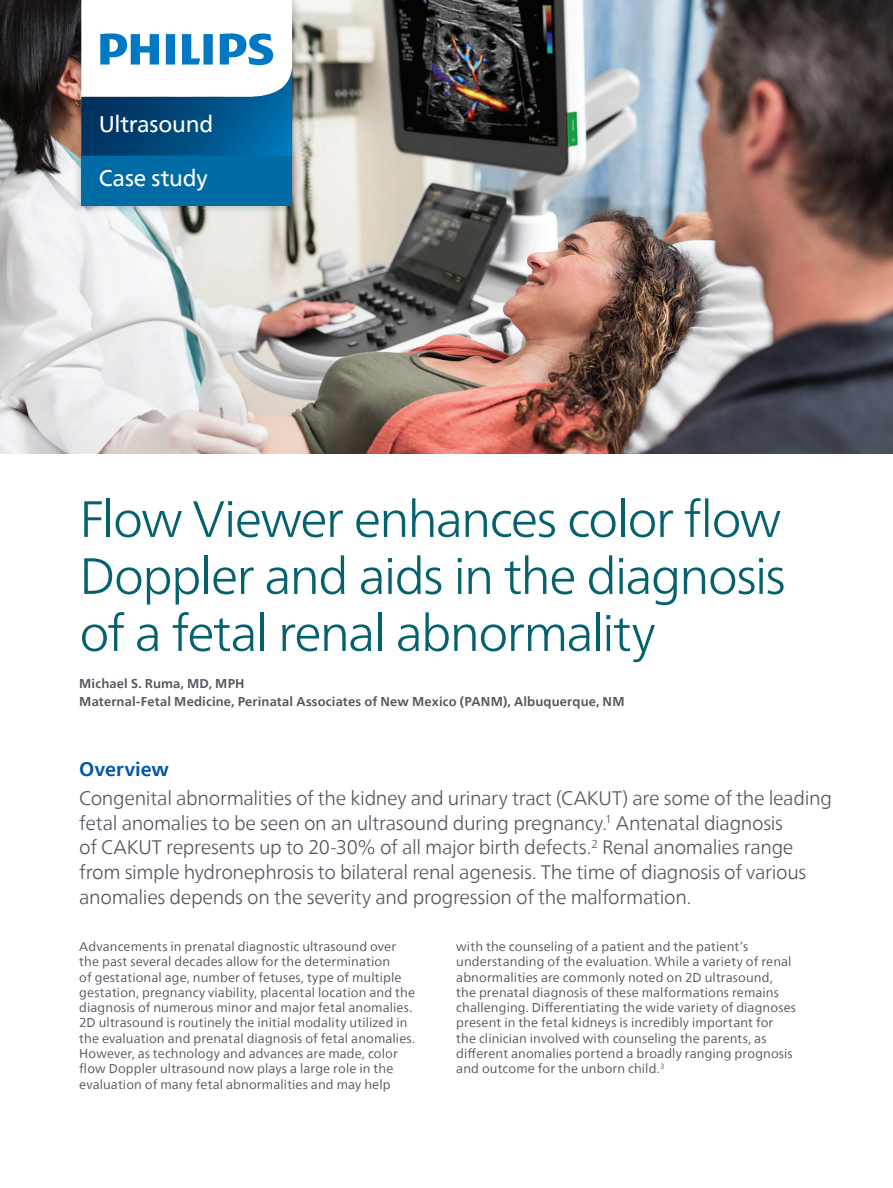
<style>
.page{position:relative;width:893px;height:1188px;background:#fff}
.page>*{position:absolute;margin:0;border:0;box-sizing:border-box;transform-origin:0 0}
.Headline_34_pt_Aqua{font:300 51px/57px "Neue Frutiger World";letter-spacing:-.035em;color:#05616d;text-align:justify}
.t1{font:22.5px "Neue Frutiger World";letter-spacing:-.01em;color:#fff}
._03_Introduction_13{font:300 19.5px/24.8px "Neue Frutiger World";letter-spacing:-.02em;color:#52575f}
._03_Introduction_BOL{font:700 19.5px "Neue Frutiger World";letter-spacing:-.005em;color:#0157a7}
._01_Body_Copy_8_5_pt{font:12.75px/15.3px "Neue Frutiger World";letter-spacing:.01em;color:#52575f}
._01_Body_Copy_8_5_pt-2{font:700 12.75px/18px "Neue Frutiger World";letter-spacing:.01em;color:#52575f}
</style>
<div class="page">
<img style="left:0;top:0;width:893px;height:454px">
<div style="left:72px;top:0;width:229px;height:215px;background:#231f20;opacity:.35"></div>
<div style="left:81px;top:156px;width:211px;height:50px;background:#006ba4"></div>
<svg style="left:81px;top:0;width:211px;height:156px"></svg>
<p class="t1" style="left:99px;top:106px;width:116px">Ultrasound</p>
<p class="t1" style="left:99px;top:161px;width:110px">Case study</p>
<p class="Headline_34_pt_Aqua" style="left:79px;top:491px;width:708px">Flow Viewer enhances color flow Doppler and aids in the diagnosis of a fetal renal abnormality</p>
<p class="_01_Body_Copy_8_5_pt-2" style="left:79px;top:675px;width:547px">Michael S. Ruma, MD, MPH<br>Maternal-Fetal Medicine, Perinatal Associates of New Mexico (PANM), Albuquerque, NM</p>
<p class="_03_Introduction_BOL" style="left:79px;top:752px;width:91px">Overview</p>
<p class="_03_Introduction_13" style="left:79px;top:786px;width:754px">Congenital abnormalities of the kidney and urinary tract (CAKUT) are some of the leading fetal anomalies to be seen on an ultrasound during pregnancy.<sup>1</sup> Antenatal diagnosis<br>of CAKUT represents up to 20-30% of all major birth defects.<sup>2</sup> Renal anomalies range from simple hydronephrosis to bilateral renal agenesis. The time of diagnosis of various anomalies depends on the severity and progression of the malformation.</p>
<p class="_01_Body_Copy_8_5_pt" style="left:79px;top:939px;width:337px">Advancements in prenatal diagnostic ultrasound over the past several decades allow for the determination<br>of gestational age, number of fetuses, type of multiple gestation, pregnancy viability, placental location and the diagnosis of numerous minor and major fetal anomalies.<br>2D ultrasound is routinely the initial modality utilized in the evaluation and prenatal diagnosis of fetal anomalies.<br>However, as technology and advances are made, color flow Doppler ultrasound now plays a large role in the evaluation of many fetal abnormalities and may help</p>
<p class="_01_Body_Copy_8_5_pt" style="left:456px;top:939px;width:341px">with the counseling of a patient and the patient’s understanding of the evaluation. While a variety of renal abnormalities are commonly noted on 2D ultrasound,<br>the prenatal diagnosis of these malformations remains challenging. Differentiating the wide variety of diagnoses present in the fetal kidneys is incredibly important for the clinician involved with counseling the parents, as different anomalies portend a broadly ranging prognosis and outcome for the unborn child.<sup>3</sup></p>
</div>
